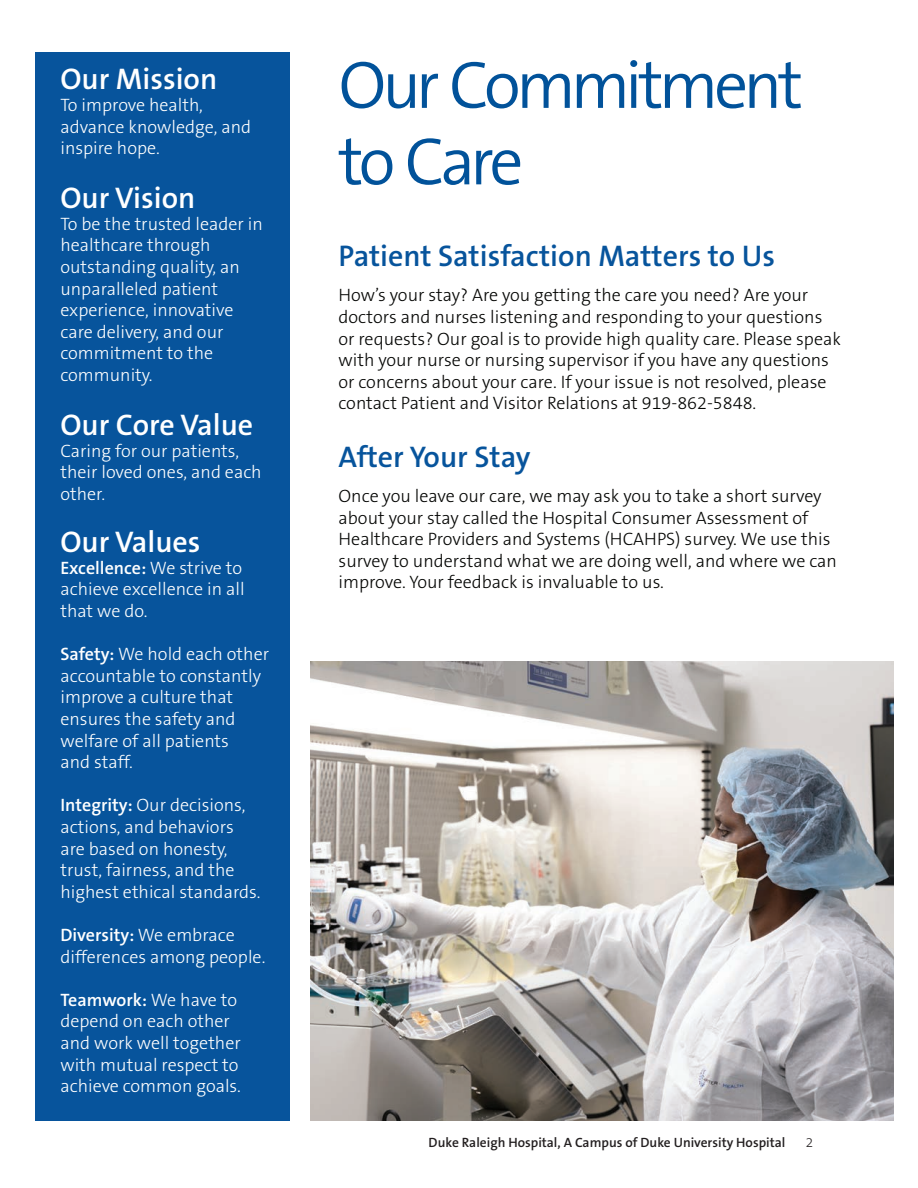
<style>
.page{position:relative;width:918px;height:1188px;background:#fff}
.page>*{position:absolute;margin:0;border:0;box-sizing:border-box;transform-origin:0 0}
.t1{font:300 67.5px/76.5px "The Sans B W4";letter-spacing:-.07em;color:#01529a}
.t2{font:600 30px "The Sans B W6";color:#07549c}
.t3{font:600 30px "The Sans B W6";color:#fff}
.t4{font:300 18px/21.6px "The Sans B W3";color:#fff}
.t5{font:300 18px/21.6px "The Sans B W3";color:#040503}
.t6{font:600 13.5px "The Sans B W6";color:#231f20}
.t7{font:300 13.5px "The Sans B W3";color:#231f20}
.s1{font-family:"The Sans B W6";font-weight:600}
</style>
<div class="page">
<div style="left:35px;top:52px;width:254px;height:1068px;background:#07549c"></div>
<img style="left:310px;top:662px;width:584px;height:458px">
<h2 class="t3" style="left:60px;top:60px;width:158px">Our Mission</h2>
<p class="t4" style="left:60px;top:94px;width:192px">To improve health, advance knowledge, and inspire hope.</p>
<h2 class="t3" style="left:60px;top:179px;width:136px">Our Vision</h2>
<p class="t4" style="left:60px;top:213px;width:204px">To be the trusted leader in healthcare through outstanding quality, an unparalleled patient experience, innovative care delivery, and our commitment to the community.</p>
<h2 class="t3" style="left:60px;top:406px;width:194px">Our Core Value</h2>
<p class="t4" style="left:60px;top:440px;width:203px">Caring for our patients, their loved ones, and each other.</p>
<h2 class="t3" style="left:60px;top:523px;width:142px">Our Values</h2>
<p class="t4" style="left:60px;top:557px;width:186px"><span class="s1">Excellence:</span> We strive to achieve excellence in all that we do.</p>
<p class="t4" style="left:60px;top:643px;width:210px"><span class="s1">Safety:</span> We hold each other accountable to constantly improve a culture that ensures the safety and welfare of all patients<br>and staff.</p>
<p class="t4" style="left:60px;top:795px;width:201px"><span class="s1">Integrity:</span> Our decisions, actions, and behaviors are based on honesty, trust, fairness, and the highest ethical standards.</p>
<p class="t4" style="left:60px;top:924px;width:207px"><span class="s1">Diversity:</span> We embrace differences among people.</p>
<p class="t4" style="left:60px;top:989px;width:182px"><span class="s1">Teamwork:</span> We have to depend on each other and work well together with mutual respect to achieve common goals.</p>
<h2 class="t1" style="left:339px;top:47px;width:466px">Our Commitment to Care</h2>
<h3 class="t2" style="left:339px;top:237px;width:438px">Patient Satisfaction Matters to Us</h3>
<p class="t5" style="left:339px;top:285px;width:504px">How’s your stay? Are you getting the care you need? Are your doctors and nurses listening and responding to your questions or requests? Our goal is to provide high quality care. Please speak with your nurse or nursing supervisor if you have any questions or concerns about your care. If your issue is not resolved, please contact Patient and Visitor Relations at 919-862-5848.</p>
<h3 class="t2" style="left:339px;top:438px;width:194px">After Your Stay</h3>
<p class="t5" style="left:339px;top:485px;width:500px">Once you leave our care, we may ask you to take a short survey about your stay called the Hospital Consumer Assessment of Healthcare Providers and Systems (HCAHPS) survey. We use this survey to understand what we are doing well, and where we can improve. Your feedback is invaluable to us.</p>
<p class="t6" style="left:429px;top:1134px;width:358px">Duke Raleigh Hospital, A Campus of Duke University Hospital</p>
<p class="t7" style="left:806px;top:1134px;width:9px">2</p>
</div>
